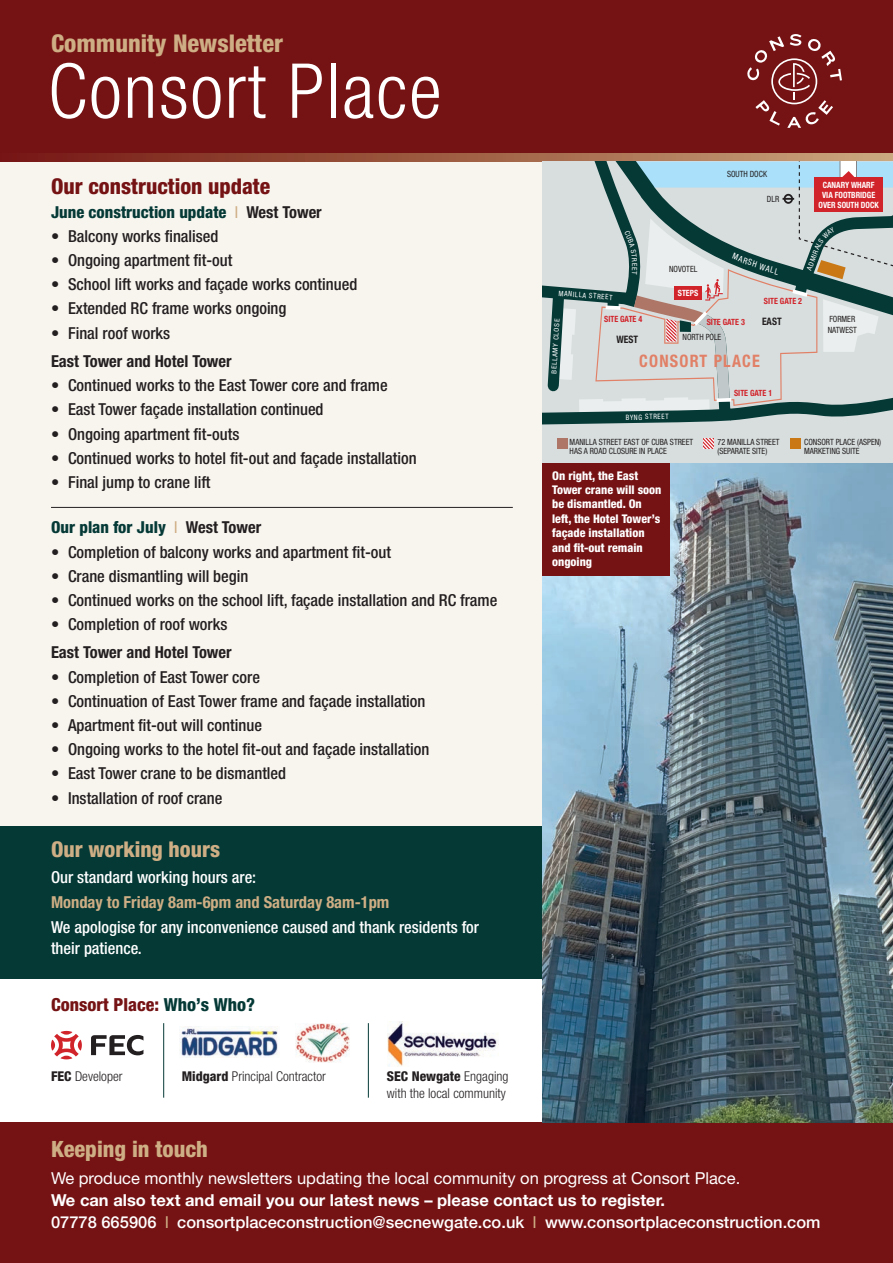
<style>
.page{position:relative;width:893px;height:1263px;background:#fff}
.page>*{position:absolute;margin:0;border:0;box-sizing:border-box;transform-origin:0 0}
.t1{font:300 condensed 75.9px "Helvetica Neue LT Pro";letter-spacing:.025em;color:#fff}
.t2{font:800 condensed 24.45px "Helvetica Neue LT Pro";color:#ceae84}
.t3{font:800 condensed 22.5px "Helvetica Neue LT Pro";color:#ceae84}
.t4{font:800 condensed 21.75px "Helvetica Neue LT Pro";color:#751214}
.t5{font:800 condensed 21.75px "Helvetica Neue LT Pro";color:#ceae84}
.t6{font:800 condensed 18px "Helvetica Neue LT Pro";color:#751214}
.t7{font:700 condensed 17.25px "Helvetica Neue LT Pro";letter-spacing:.075em;color:#e18066;scale:.94 1}
.t8{font:500 condensed 16.5px "Helvetica Neue LT Pro";color:#231f20}
.t9{font:500 16.5px/22px "Helvetica Neue LT Pro";color:#fff}
.t10{font:500 condensed 16.5px/21px "Helvetica Neue LT Pro";color:#fff}
.t11{font:16.5px "Helvetica Neue LT Pro";color:#fff}
.t12{font:800 condensed 16.5px "Helvetica Neue LT Pro";color:#043936}
.t13{font:700 condensed 16.5px "Helvetica Neue LT Pro";color:#231f20}
.t14{font:700 condensed 16.5px "Helvetica Neue LT Pro";color:#ceae84}
.t15{font:300 condensed 13.5px/16.5px "Helvetica Neue LT Pro";color:#231f20}
.t16{font:800 condensed 12px/14.4px "Helvetica Neue LT Pro";color:#fff}
.t17{font:700 condensed 10.2px "Helvetica Neue LT Pro";color:#231f20;scale:.94 1}
.t18{font:condensed 8.55px/8.6px "Helvetica Neue LT Pro";color:#231f20;scale:.94 1}
.t19{font:700 condensed 8.55px/9.9px "Helvetica Neue LT Pro";color:#fff;text-align:center;scale:.94 1}
.t20{font:700 condensed 8.55px "Helvetica Neue LT Pro";color:#d1232a;scale:.94 1}
.t21{font:condensed 7.35px "Helvetica Neue LT Pro";color:#fff;scale:.94 1}
.t22{font:condensed 7.05px "Helvetica Neue LT Pro";color:#fff;scale:1.05 1}
.t23{font:condensed 6.9px "Helvetica Neue LT Pro";color:#fff;scale:1.06 1}
.s1{font-weight:400;color:#ceae84}
.s2{font-weight:700;color:#231f20}
.s3{color:#043936}
.s4{font-weight:800}
.s5{font-weight:700}
</style>
<div class="page">
<div style="left:0;top:162px;width:542px;height:664px;background:#f8f5ef"></div>
<div style="left:0;top:1123px;width:893px;height:140px;background:#751214"></div>
<div style="left:0;top:0;width:893px;height:153px;background:#751214"></div>
<svg style="left:747px;top:34px;width:95px;height:94px"></svg>
<svg style="left:0;top:153px;width:893px;height:9px;background:#9e604a"></svg>
<div style="left:0;top:826px;width:542px;height:153px;background:#043936"></div>
<div style="left:542px;top:162px;width:351px;height:302px;background:#d8dede"></div>
<svg style="left:703px;top:438px;width:10px;height:11px"></svg>
<div style="left:558px;top:438px;width:10px;height:11px;background:#ae7667"></div>
<div style="left:790px;top:438px;width:10px;height:11px;background:#c97815"></div>
<hr style="left:51px;top:507px;width:462px;height:1px;background:#231f20">
<img style="left:542px;top:464px;width:351px;height:659px">
<div style="left:542px;top:464px;width:128px;height:112px;background:#751214"></div>
<svg style="left:51px;top:1031px;width:31px;height:28px"></svg>
<svg style="left:91px;top:1035px;width:52px;height:20px"></svg>
<img style="left:388px;top:1022px;width:111px;height:44px">
<img style="left:180px;top:1026px;width:98px;height:31px">
<img style="left:296px;top:1023px;width:54px;height:39px">
<hr style="left:163px;top:1023px;width:1px;height:75px;background:#043936">
<hr style="left:368px;top:1023px;width:1px;height:75px;background:#043936">
<svg style="left:542px;top:162px;width:351px;height:263px"></svg>
<h2 class="t2" style="left:51px;top:28px;width:234px">Community Newsletter</h2>
<h1 class="t1" style="left:48px;top:47px;width:395px">Consort Place</h1>
<h3 class="t4" style="left:51px;top:173px;width:221px">Our construction update</h3>
<p class="t12" style="left:51px;top:202px;width:272px">June construction update <span class="s1">I</span> <span class="s2">West Tower</span></p>
<p class="t8" style="left:51px;top:226px;width:169px">• Balcony works finalised</p>
<p class="t8" style="left:51px;top:250px;width:183px">• Ongoing apartment fit-out</p>
<p class="t8" style="left:51px;top:275px;width:308px">• School lift works and façade works continued</p>
<p class="t8" style="left:51px;top:299px;width:237px">• Extended RC frame works ongoing</p>
<p class="t8" style="left:51px;top:323px;width:121px">• Final roof works</p>
<p class="t13" style="left:51px;top:351px;width:182px">East Tower and Hotel Tower</p>
<p class="t8" style="left:51px;top:376px;width:338px">• Continued works to the East Tower core and frame</p>
<p class="t8" style="left:51px;top:400px;width:274px">• East Tower façade installation continued</p>
<p class="t8" style="left:51px;top:424px;width:190px">• Ongoing apartment fit-outs</p>
<p class="t8" style="left:51px;top:448px;width:367px">• Continued works to hotel fit-out and façade installation</p>
<p class="t8" style="left:51px;top:472px;width:161px">• Final jump to crane lift</p>
<p class="t12" style="left:51px;top:517px;width:212px">Our plan for July <span class="s1">I</span> <span class="s2">West Tower</span></p>
<p class="t8" style="left:51px;top:542px;width:342px">• Completion of balcony works and apartment fit-out</p>
<p class="t8" style="left:51px;top:566px;width:199px">• Crane dismantling will begin</p>
<p class="t8" style="left:51px;top:590px;width:448px">• Continued works on the school lift, façade installation and RC frame</p>
<p class="t8" style="left:51px;top:614px;width:178px">• Completion of roof works</p>
<p class="t13" style="left:51px;top:643px;width:182px">East Tower and Hotel Tower</p>
<p class="t8" style="left:51px;top:667px;width:210px">• Completion of East Tower core</p>
<p class="t8" style="left:51px;top:691px;width:376px">• Continuation of East Tower frame and façade installation</p>
<p class="t8" style="left:51px;top:715px;width:212px">• Apartment fit-out will continue</p>
<p class="t8" style="left:51px;top:739px;width:380px">• Ongoing works to the hotel fit-out and façade installation</p>
<p class="t8" style="left:51px;top:764px;width:237px">• East Tower crane to be dismantled</p>
<p class="t8" style="left:51px;top:788px;width:173px">• Installation of roof crane</p>
<h3 class="t5" style="left:51px;top:836px;width:171px">Our working hours</h3>
<p class="t10" style="left:51px;top:866px;width:207px">Our standard working hours are:</p>
<p class="t14" style="left:51px;top:892px;width:340px">Monday to Friday 8am-6pm and Saturday 8am-1pm</p>
<p class="t10" style="left:51px;top:917px;width:430px">We apologise for any inconvenience caused and thank residents for their patience.</p>
<p class="t6" style="left:51px;top:994px;width:206px">Consort Place: <span class="s3">Who’s Who?</span></p>
<p class="t15" style="left:51px;top:1068px;width:73px"><span class="s4">FEC</span> Developer</p>
<p class="t15" style="left:182px;top:1068px;width:146px"><span class="s4">Midgard</span> Principal Contractor</p>
<p class="t15" style="left:387px;top:1068px;width:123px"><span class="s4">SEC Newgate</span> Engaging with the local community</p>
<p class="t21" style="left:559px;top:289px;width:59px;rotate:5deg">MANILLA STREET</p>
<p class="t18" style="left:669px;top:265px;width:32px">NOVOTEL</p>
<p class="t19" style="left:678px;top:288px;width:23px">STEPS</p>
<p class="t18" style="left:727px;top:169px;width:44px">SOUTH DOCK</p>
<p class="t18" style="left:767px;top:194px;width:15px">DLR</p>
<p class="t19" style="left:819px;top:180px;width:66px">CANARY WHARF<br>VIA FOOTBRIDGE<br>OVER SOUTH DOCK</p>
<p class="t22" style="left:805px;top:268px;width:22px;rotate:-70deg">ADMIR</p>
<p class="t20" style="left:764px;top:296px;width:42px">SITE GATE 2</p>
<p class="t23" style="left:550px;top:374px;width:53px;rotate:-87deg">BELLAMY CLOSE</p>
<p class="t20" style="left:604px;top:314px;width:42px">SITE GATE 4</p>
<p class="t20" style="left:707px;top:317px;width:42px">SITE GATE 3</p>
<p class="t17" style="left:617px;top:333px;width:25px">WEST</p>
<p class="t18" style="left:683px;top:333px;width:43px">NORTH POLE</p>
<p class="t17" style="left:762px;top:315px;width:22px">EAST</p>
<p class="t7" style="left:639px;top:351px;width:130px">CONSORT PLACE</p>
<p class="t21" style="left:626px;top:413px;width:47px;rotate:-1deg">BYNG STREET</p>
<p class="t20" style="left:734px;top:388px;width:42px">SITE GATE 1</p>
<p class="t18" style="left:828px;top:314px;width:33px;line-height:10.4px">FORMER<br>NATWEST</p>
<p class="t18" style="left:570px;top:438px;width:133px">MANILLA STREET EAST OF CUBA STREET<br>HAS A ROAD CLOSURE IN PLACE</p>
<p class="t18" style="left:804px;top:438px;width:83px">CONSORT PLACE (ASPEN)<br>MARKETING SUITE</p>
<p class="t18" style="left:718px;top:438px;width:67px">72 MANILLA STREET (SEPARATE SITE)</p>
<p class="t16" style="left:552px;top:468px;width:111px">On right, the East<br>Tower crane will soon be dismantled. On left, the Hotel Tower’s façade installation and fit-out remain ongoing</p>
<h3 class="t3" style="left:51px;top:1135px;width:158px">Keeping in touch</h3>
<p class="t11" style="left:51px;top:1168px;width:691px">We produce monthly newsletters updating the local community on progress at Consort Place.</p>
<p class="t9" style="left:51px;top:1189px;width:771px"><span class="s5">We can also text and email you our latest news – please contact us to register.<br></span>07778 665906 <span class="s1">I</span> consortplaceconstruction@secnewgate.co.uk <span class="s1">I</span> www.consortplaceconstruction.com</p>
</div>
